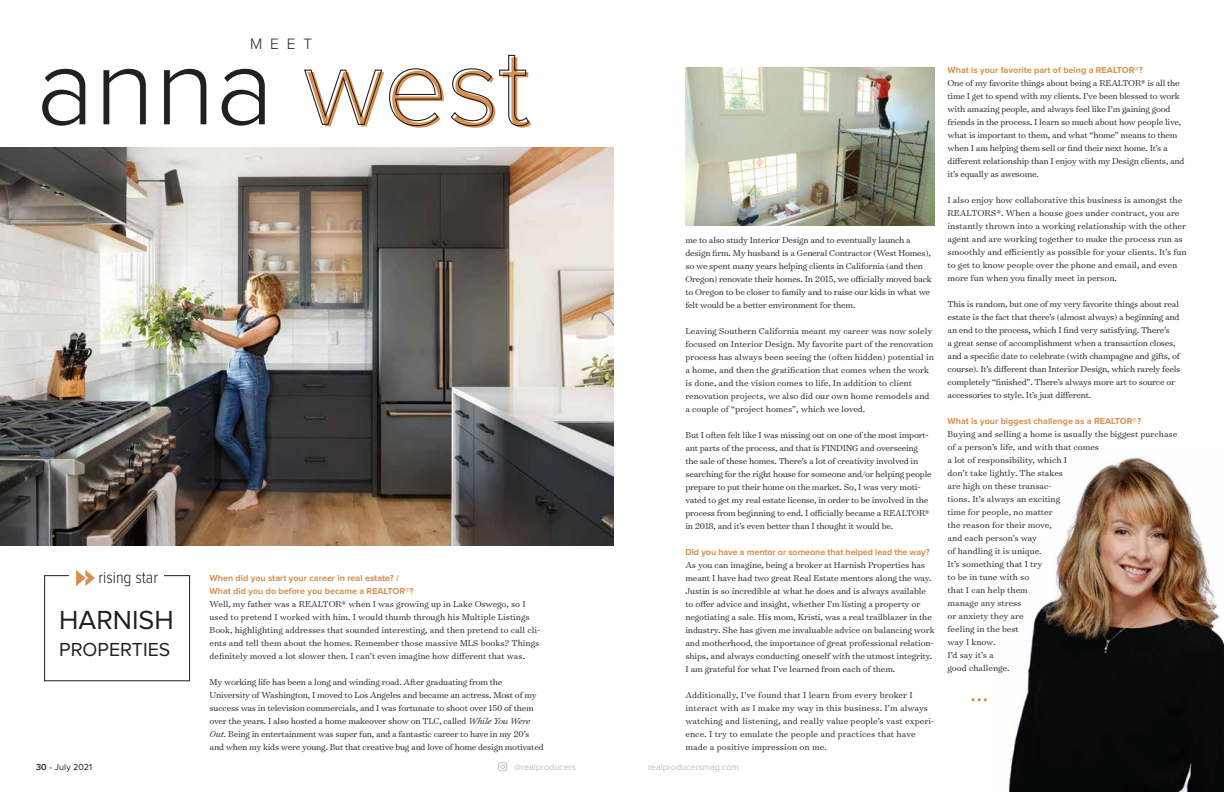
<style>
.page{position:relative;width:1224px;height:792px;background:#fff}
.page>*{position:absolute;margin:0;border:0;box-sizing:border-box;transform-origin:0 0}
.t1{font:300 112.1px "Proxima Nova";color:#d69152}
.t2{font:300 112.1px "Proxima Nova";color:#231f20}
.t3{font:27.1px "Proxima Nova";color:#231f20}
.t4{font:19.6px "Proxima Nova";color:#231f20}
.t5{font:300 17px "Proxima Nova Cond";color:#231f20}
.t6{font:300 15.5px "Proxima Nova";color:#231f20}
.t7{font:300 9.8px/13px "Surveyor Text";letter-spacing:-.02em;color:#231f20}
.t8{font:300 9.8px/13px "Surveyor Text";color:#231f20}
.t9{font:300 9.8px/13px "Surveyor Text";letter-spacing:.01em;color:#231f20}
.t10{font:700 9px/13px "Proxima Nova";color:#d69152}
.t11{font:9px "Proxima Nova";color:#bcbec0}
.t12{font:9px "Proxima Nova";letter-spacing:.015em;color:#231f20}
.s1{font-style:italic}
.s2{font-weight:600}
.s3{color:#19a8e0}
</style>
<div class="page">
<svg style="left:498px;top:762px;width:9px;height:9px"></svg>
<img style="left:0;top:148px;width:613px;height:397px">
<svg style="left:304px;top:68px;width:138px;height:59px"></svg>
<svg style="left:450px;top:54px;width:80px;height:73px"></svg>
<svg style="left:44px;top:570px;width:147px;height:112px"></svg>
<img style="left:1008px;top:450px;width:216px;height:342px">
<img style="left:685px;top:68px;width:250px;height:158px">
<svg style="left:971px;top:698px;width:16px;height:3px"></svg>
<h3 class="t6" style="left:250px;top:37px;width:64px">MEET</h3>
<h1 class="t2" style="left:36px;top:36px;width:239px">anna</h1>
<h1 class="t1" style="left:306px;top:38px;width:228px">west</h1>
<h3 class="t5" style="left:98px;top:570px;width:61px">rising star</h3>
<h2 class="t3" style="left:59px;top:605px;width:116px">HARNISH</h2>
<h3 class="t4" style="left:59px;top:638px;width:113px">PROPERTIES</h3>
<p class="t10" style="left:210px;top:572px;width:206px">When did you start your career in real estate? /<br>What did you do before you became a REALTOR®?</p>
<p class="t8" style="left:210px;top:597px;width:332px">Well, my father was a REALTOR® when I was growing up in Lake Oswego, so I used to pretend I worked with him. I would thumb through his Multiple Listings Book, highlighting addresses that sounded interesting, and then pretend to call cli&shy;ents and tell them about the homes. Remember those massive MLS books? Things definitely moved a lot slower then. I can’t even imagine how different that was.</p>
<p class="t7" style="left:210px;top:675px;width:336px">My working life has been a long and winding road. After graduating from the University of Washington, I moved to Los Angeles and became an actress. Most of my success was in television commercials, and I was fortunate to shoot over 150 of them over the years. I also hosted a home makeover show on TLC, called <span class="s1">While You Were Out</span>. Being in entertainment was super fun, and a fantastic career to have in my 20’s and when my kids were young. But that creative bug and love of home design motivated</p>
<p class="t7" style="left:685px;top:233px;width:248px">me to also study Interior Design and to eventually launch a design firm. My husband is a General Contractor (West Homes), so we spent many years helping clients in California (and then Oregon) renovate their homes. In 2015, we officially moved back to Oregon to be closer to family and to raise our kids in what we felt would be a better environment for them.</p>
<p class="t8" style="left:685px;top:324px;width:250px">Leaving Southern California meant my career was now solely focused on Interior Design. My favorite part of the renovation process has always been seeing the (often hidden) potential in a home, and then the gratification that comes when the work is done, and the vision comes to life. In addition to client renovation projects, we also did our own home remodels and a couple of “project homes”, which we loved.</p>
<p class="t7" style="left:685px;top:428px;width:248px">But I often felt like I was missing out on one of the most import&shy;ant parts of the process, and that is FINDING and overseeing the sale of these homes. There’s a lot of creativity involved in searching for the right house for someone and/or helping people prepare to put their home on the market. So, I was very moti&shy;vated to get my real estate license, in order to be involved in the process from beginning to end. I officially became a REALTOR® in 2018, and it’s even better than I thought it would be.</p>
<p class="t10" style="left:685px;top:546px;width:246px">Did you have a mentor or someone that helped lead the way?</p>
<p class="t7" style="left:685px;top:558px;width:251px">As you can imagine, being a broker at Harnish Properties has meant I have had two great Real Estate mentors along the way.<br>Justin is so incredible at what he does and is always available to offer advice and insight, whether I’m listing a property or negotiating a sale. His mom, Kristi, was a real trailblazer in the industry. She has given me invaluable advice on balancing work and motherhood, the importance of great professional relation&shy;ships, and always conducting oneself with the utmost integrity.<br>I am grateful for what I’ve learned from each of them.</p>
<p class="t9" style="left:685px;top:688px;width:251px">Additionally, I’ve found that I learn from every broker I interact with as I make my way in this business. I’m always watching and listening, and really value people’s vast experi&shy;ence. I try to emulate the people and practices that have made a positive impression on me.</p>
<p class="t12" style="left:36px;top:762px;width:58px"><span class="s2">30</span> <span class="s3">•</span> July 2021</p>
<p class="t11" style="left:514px;top:762px;width:63px">@realproducers</p>
<p class="t11" style="left:648px;top:762px;width:92px">realproducersmag.com</p>
<p class="t10" style="left:948px;top:64px;width:197px">What is your favorite part of being a REALTOR®?</p>
<p class="t7" style="left:948px;top:77px;width:239px">One of my favorite things about being a REALTOR® is all the time I get to spend with my clients. I’ve been blessed to work with amazing people, and always feel like I’m gaining good friends in the process. I learn so much about how people live, what is important to them, and what “home” means to them when I am helping them sell or find their next home. It’s a different relationship than I enjoy with my Design clients, and it’s equally as awesome.</p>
<p class="t8" style="left:948px;top:194px;width:241px">I also enjoy how collaborative this business is amongst the REALTORS®. When a house goes under contract, you are instantly thrown into a working relationship with the other agent and are working together to make the process run as smoothly and efficiently as possible for your clients. It’s fun to get to know people over the phone and email, and even more fun when you finally meet in person.</p>
<p class="t7" style="left:948px;top:297px;width:234px">This is random, but one of my very favorite things about real estate is the fact that there’s (almost always) a beginning and an end to the process, which I find very satisfying. There’s<br>a great sense of accomplishment when a transaction closes, and a specific date to celebrate (with champagne and gifts, of course). It’s different than Interior Design, which rarely feels completely “finished”. There’s always more art to source or accessories to style. It’s just different.</p>
<p class="t10" style="left:948px;top:415px;width:195px">What is your biggest challenge as a REALTOR®?</p>
<p class="t8" style="left:948px;top:428px;width:231px">Buying and selling a home is usually the biggest purchase of a person’s life, and with that comes<br>a lot of responsibility, which I<br>don’t take lightly. The stakes<br>are high on these transac-<br>tions. It’s always an exciting<br>time for people, no matter<br>the reason for their move,<br>and each person’s way<br>of handling it is unique.<br>It’s something that I try<br>to be in tune with so<br>that I can help them<br>manage any stress<br>or anxiety they are<br>feeling in the best<br>way I know.<br>I’d say it’s a<br>good challenge.</p>
</div>
